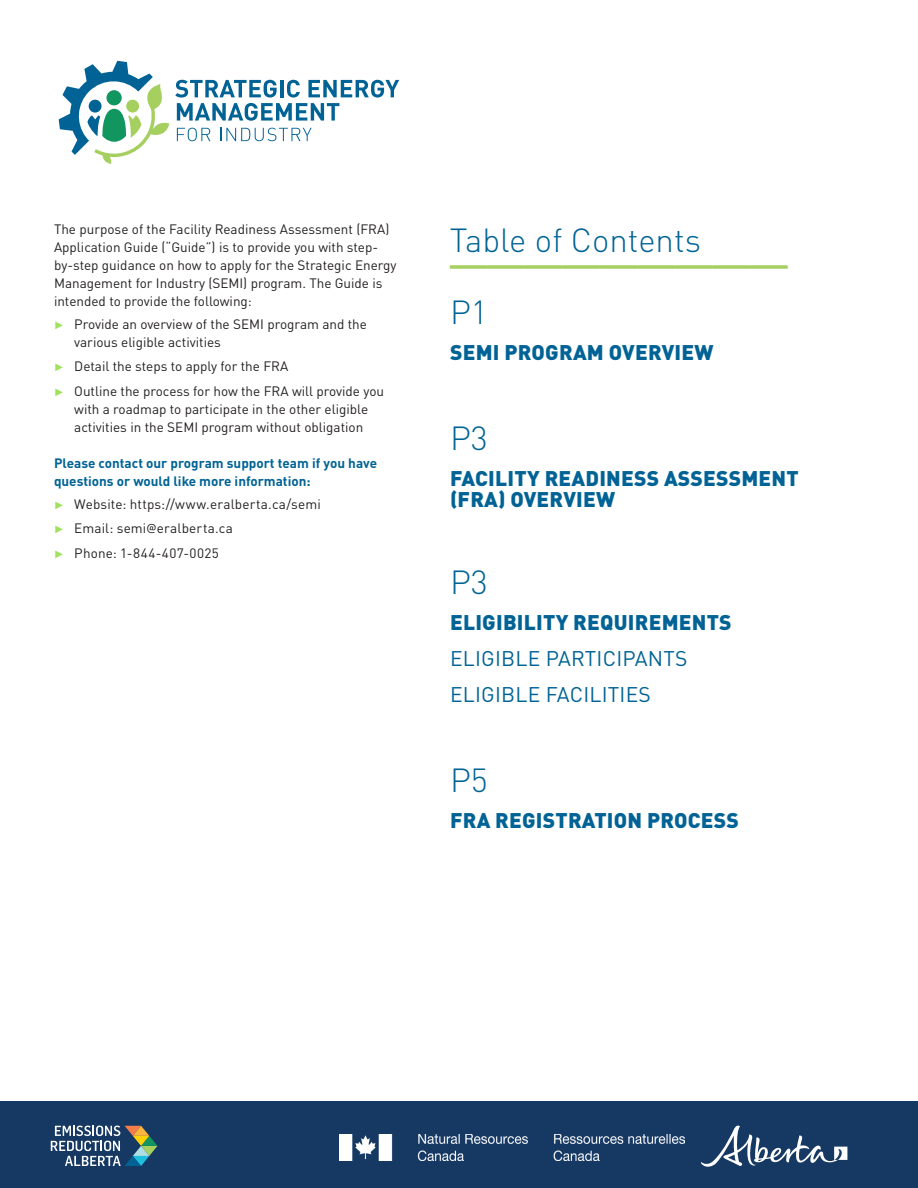
<style>
.page{position:relative;width:918px;height:1188px;background:#fff}
.page>*{position:absolute;margin:0;border:0;box-sizing:border-box;transform-origin:0 0}
.H1_TOC{font:300 33px "DIN Pro";color:#016395}
.t1{font:900 21px/21px "DIN Pro";letter-spacing:.01em;color:#016395}
.t2{font:21px "DIN Pro";letter-spacing:.01em;color:#016395}
.t3{font:13.5px/18px "DIN Pro";color:#231f20}
.Bold_paragraph{font:700 13.5px/18px "DIN Pro";color:#016395}
.t4{font:13.5px "DIN Pro";letter-spacing:.02em;color:#231f20}
.s1{font-family:"Klavika";font-size:15px;color:#a0e25d}
.s2{font-family:"Klavika"}
</style>
<div class="page">
<div style="left:0;top:1102px;width:918px;height:86px;background:#163964"></div>
<svg style="left:701px;top:1125px;width:146px;height:42px"></svg>
<svg style="left:51px;top:1126px;width:107px;height:40px"></svg>
<svg style="left:450px;top:266px;width:338px;height:2px"></svg>
<svg style="left:175px;top:80px;width:224px;height:41px"></svg>
<svg style="left:177px;top:128px;width:33px;height:13px"></svg>
<svg style="left:220px;top:128px;width:92px;height:13px"></svg>
<svg style="left:59px;top:61px;width:110px;height:103px"></svg>
<img style="left:339px;top:1134px;width:346px;height:26px">
<p class="t3" style="left:54px;top:219px;width:344px">The purpose of the Facility Readiness Assessment (FRA)<br>Application Guide (“Guide”) is to provide you with step&shy;by-step guidance on how to apply for the Strategic Energy Management for Industry (SEMI) program. The Guide is intended to provide the following:</p>
<p class="t3" style="left:74px;top:313px;width:294px;text-indent:-20px"><span class="s1">˲</span> Provide an overview of the SEMI program and the various eligible activities</p>
<p class="t3" style="left:54px;top:356px;width:236px"><span class="s1">˲</span> Detail the steps to apply for the FRA</p>
<p class="t3" style="left:54px;top:381px;width:332px;text-align:center"><span class="s1">˲</span> Outline the process for how the FRA will provide you with a roadmap to participate in the other eligible activities in the SEMI program without obligation</p>
<p class="Bold_paragraph" style="left:54px;top:453px;width:325px">Please contact our program support team if you have questions or would like more information:</p>
<p class="t3" style="left:54px;top:493px;width:268px"><span class="s1">˲</span> Website: https://www.eralberta.ca/semi</p>
<p class="t3" style="left:54px;top:518px;width:180px"><span class="s1">˲</span> Email: semi<span class="s2">@</span>eralberta.ca</p>
<p class="t4" style="left:54px;top:543px;width:166px"><span class="s1">˲</span> Phone: 1-844-407-0025</p>
<h1 class="H1_TOC" style="left:450px;top:215px;width:253px">Table of Contents</h1>
<p class="H1_TOC" style="left:450px;top:287px;width:39px">P1</p>
<h2 class="t1" style="left:450px;top:339px;width:265px">SEMI PROGRAM OVERVIEW</h2>
<p class="H1_TOC" style="left:450px;top:413px;width:39px">P3</p>
<h2 class="t1" style="left:450px;top:465px;width:350px">FACILITY READINESS ASSESSMENT (FRA) OVERVIEW</h2>
<p class="H1_TOC" style="left:450px;top:557px;width:39px">P3</p>
<h2 class="t1" style="left:450px;top:609px;width:283px">ELIGIBILITY REQUIREMENTS</h2>
<h2 class="t2" style="left:450px;top:642px;width:239px">ELIGIBLE PARTICIPANTS</h2>
<h2 class="t2" style="left:450px;top:678px;width:202px">ELIGIBLE FACILITIES</h2>
<p class="H1_TOC" style="left:450px;top:755px;width:39px">P5</p>
<h2 class="t1" style="left:450px;top:807px;width:290px">FRA REGISTRATION PROCESS</h2>
</div>
